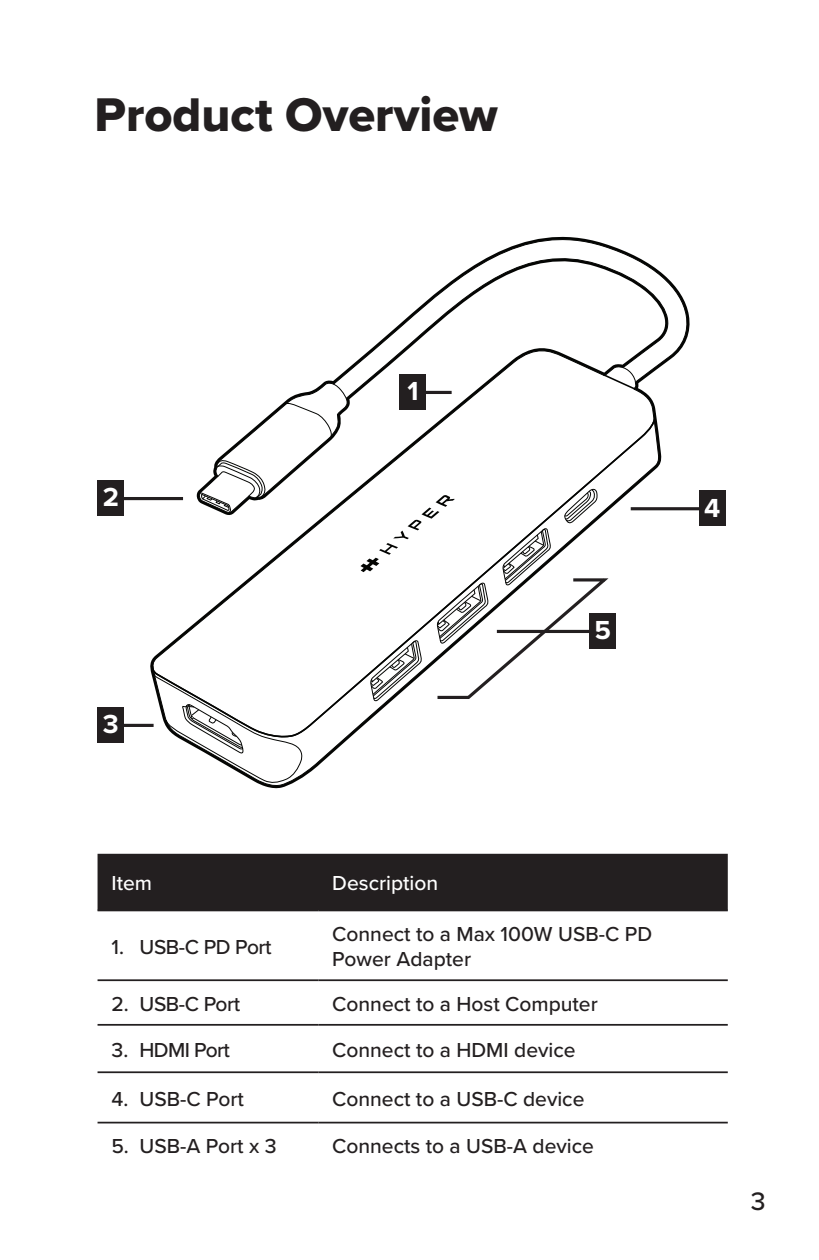
<style>
.page{position:relative;width:819px;height:1260px;background:#fff}
.page>*{position:absolute;margin:0;border:0;box-sizing:border-box;transform-origin:0 0}
.t1{font:49px "Proxima Nova Extrabld";color:#231f20}
.t2{font:700 26.95px "Proxima Nova";color:#fff}
.t3{font:500 26.25px "Proxima Nova";color:#231f20}
.t4{font:500 21px/25.2px "Proxima Nova";color:#231f20}
.t5{font:500 21px "Proxima Nova";color:#fff}
.t6{font:500 21px "Proxima Nova";letter-spacing:-.02em;color:#231f20}
.t7{font:500 21px "Proxima Nova";letter-spacing:-.03em;color:#231f20}
</style>
<div class="page">
<div style="left:98px;top:854px;width:630px;height:56px;background:#231f20"></div>
<hr style="left:98px;top:910px;width:220px;height:1px;background:#231f20">
<hr style="left:318px;top:910px;width:410px;height:1px;background:#231f20">
<hr style="left:98px;top:979px;width:220px;height:2px;background:#231f20">
<hr style="left:318px;top:979px;width:410px;height:2px;background:#231f20">
<hr style="left:98px;top:1024px;width:220px;height:2px;background:#231f20">
<hr style="left:318px;top:1024px;width:410px;height:2px;background:#231f20">
<hr style="left:98px;top:1071px;width:220px;height:2px;background:#231f20">
<hr style="left:318px;top:1071px;width:410px;height:2px;background:#231f20">
<hr style="left:98px;top:1122px;width:220px;height:1px;background:#231f20">
<hr style="left:318px;top:1122px;width:410px;height:1px;background:#231f20">
<svg style="left:149px;top:236px;width:543px;height:553px"></svg>
<svg style="left:360px;top:489px;width:253px;height:213px"></svg>
<div style="left:97px;top:480px;width:27px;height:36px;background:#231f20"></div>
<div style="left:97px;top:707px;width:27px;height:36px;background:#231f20"></div>
<div style="left:699px;top:491px;width:27px;height:35px;background:#231f20"></div>
<div style="left:589px;top:613px;width:27px;height:36px;background:#231f20"></div>
<hr style="left:631px;top:507px;width:74px;height:3px;background:#231f20">
<hr style="left:119px;top:497px;width:64px;height:3px;background:#231f20">
<hr style="left:119px;top:724px;width:35px;height:3px;background:#231f20">
<hr style="left:413px;top:391px;width:39px;height:3px;background:#231f20">
<div style="left:399px;top:374px;width:27px;height:36px;background:#231f20"></div>
<h1 class="t1" style="left:94px;top:78px;width:405px">Product Overview</h1>
<p class="t2" style="left:103px;top:485px;width:18px">2</p>
<p class="t2" style="left:103px;top:712px;width:17px">3</p>
<p class="t2" style="left:407px;top:379px;width:13px">1</p>
<p class="t2" style="left:594px;top:618px;width:18px">5</p>
<p class="t2" style="left:704px;top:496px;width:18px">4</p>
<p class="t5" style="left:112px;top:868px;width:42px">Item</p>
<p class="t5" style="left:332px;top:868px;width:107px">Description</p>
<p class="t6" style="left:112px;top:931px;width:162px">1. USB-C PD Port</p>
<p class="t4" style="left:332px;top:921px;width:321px">Connect to a Max 100W USB-C PD<br>Power Adapter</p>
<p class="t4" style="left:112px;top:990px;width:130px">2. USB-C Port</p>
<p class="t4" style="left:332px;top:990px;width:267px">Connect to a Host Computer</p>
<p class="t7" style="left:112px;top:1034px;width:120px">3. HDMI Port</p>
<p class="t4" style="left:332px;top:1036px;width:245px">Connect to a HDMI device</p>
<p class="t4" style="left:111px;top:1085px;width:134px">4. USB-C Port</p>
<p class="t4" style="left:332px;top:1085px;width:254px">Connect to a USB-C device</p>
<p class="t4" style="left:111px;top:1133px;width:167px">5. USB-A Port x 3</p>
<p class="t4" style="left:332px;top:1133px;width:263px">Connects to a USB-A device</p>
<p class="t3" style="left:751px;top:1182px;width:16px">3</p>
</div>
